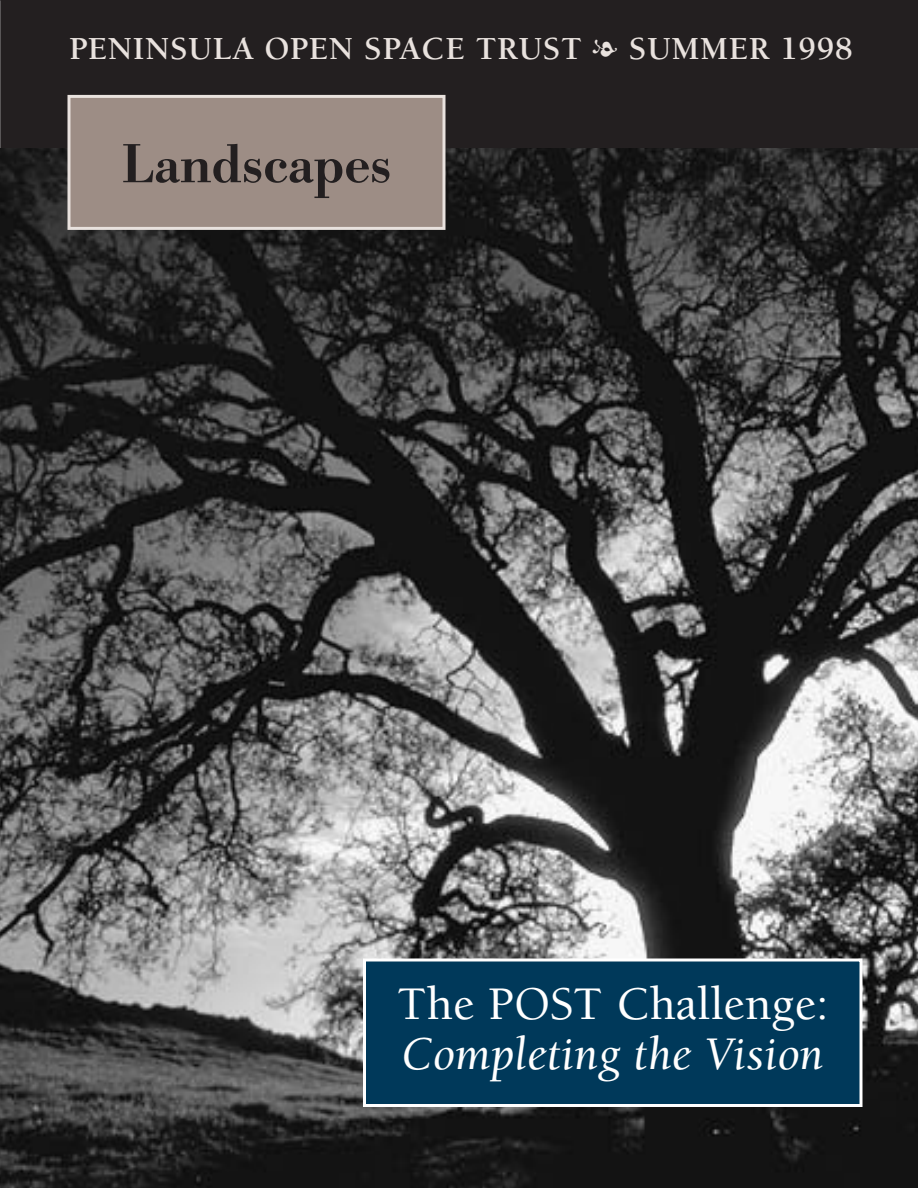
<style>
.page{position:relative;width:918px;height:1188px;background:#fff}
.page>*{position:absolute;margin:0;border:0;box-sizing:border-box;transform-origin:0 0}
.t1{font:500 54px "Bodoni BE";color:#231f20}
.t2{font:italic 48px "Berkeley";color:#fff}
.t3{font:500 48px "Berkeley";color:#fff}
.t4{font:700 33px "Berkeley";letter-spacing:.015em;color:#e9e2de}
</style>
<div class="page">
<div style="left:0;top:0;width:918px;height:162px;background:#231f20"></div>
<img style="left:0;top:148px;width:918px;height:1040px">
<div style="left:69px;top:96px;width:375px;height:132px;background:#9d8d85"></div>
<div style="left:68px;top:95px;width:378px;height:135px;border:3px solid #e9e2de"></div>
<div style="left:364px;top:960px;width:497px;height:146px;background:#00395a"></div>
<div style="left:363px;top:958px;width:499px;height:149px;border:3px solid #fff"></div>
<p class="t4" style="left:69px;top:35px;width:785px">PENINSULA OPEN SPACE TRUST ❧ SUMMER 1998</p>
<h1 class="t1" style="left:122px;top:143px;width:271px">Landscapes</h1>
<h2 class="t3" style="left:397px;top:985px;width:433px">The POST Challenge:</h2>
<h2 class="t2" style="left:402px;top:1035px;width:423px">Completing the Vision</h2>
</div>
